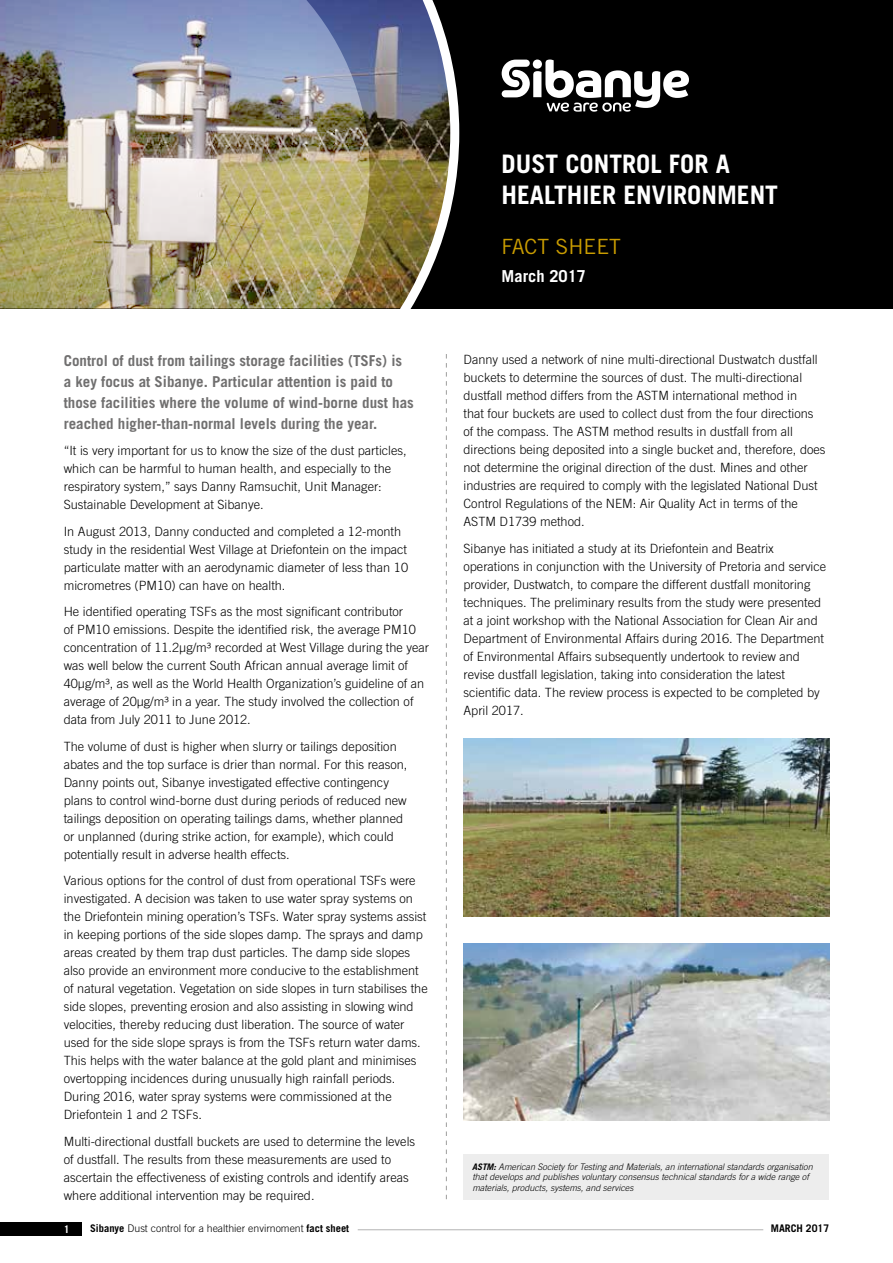
<style>
.page{position:relative;width:893px;height:1263px;background:#fff}
.page>*{position:absolute;margin:0;border:0;box-sizing:border-box;transform-origin:0 0}
.t1{font:700 25.5px/31.3px "Trade Gothic";color:#fff}
.t2{font:21px "Trade Gothic";color:#c99c00}
.t3{font:700 16.5px "Trade Gothic";color:#fff}
.t4{font:700 15px/21px "Trade Gothic";color:#706f6f}
.t5{font:300 12.75px/18px "Trade Gothic";color:#000}
.t6{font:300 10.5px "Trade Gothic";color:#000}
.t7{font:700 10.5px "Trade Gothic";color:#000}
.t8{font:700 10.5px "Trade Gothic";color:#fff}
.t9{font:italic 300 9px/10.5px "Trade Gothic";color:#000}
.s1{font-weight:700}
</style>
<div class="page">
<div style="left:0;top:1222px;width:82px;height:14px;background:#000"></div>
<hr style="left:358px;top:1229px;width:405px;height:1px;background:#b3b2b2">
<div style="left:0;top:0;width:893px;height:308px;background:#000"></div>
<img style="left:369px;top:0;width:90px;height:308px">
<img style="left:0;top:0;width:369px;height:308px">
<svg style="left:502px;top:60px;width:187px;height:52px"></svg>
<svg style="left:446px;top:354px;width:1px;height:845px"></svg>
<img style="left:463px;top:739px;width:366px;height:177px">
<img style="left:463px;top:943px;width:366px;height:177px">
<div style="left:463px;top:1154px;width:366px;height:45px;background:#ededed"></div>
<h1 class="t1" style="left:502px;top:148px;width:278px">DUST CONTROL FOR A<br>HEALTHIER ENVIRONMENT</h1>
<p class="t4" style="left:64px;top:349px;width:352px">Control of dust from tailings storage facilities (TSFs) is<br>a key focus at Sibanye. Particular attention is paid to those facilities where the volume of wind-borne dust has reached higher-than-normal levels during the year.</p>
<p class="t5" style="left:64px;top:441px;width:344px">“It is very important for us to know the size of the dust particles, which can be harmful to human health, and especially to the respiratory system,” says Danny Ramsuchit, Unit Manager:<br>Sustainable Development at Sibanye.</p>
<p class="t5" style="left:64px;top:522px;width:346px">In August 2013, Danny conducted and completed a 12-month study in the residential West Village at Driefontein on the impact particulate matter with an aerodynamic diameter of less than 10 micrometres (PM10) can have on health.</p>
<p class="t5" style="left:64px;top:602px;width:367px">He identified operating TSFs as the most significant contributor<br>of PM10 emissions. Despite the identified risk, the average PM10 concentration of 11.2µg/m³ recorded at West Village during the year was well below the current South African annual average limit of 40µg/m³, as well as the World Health Organization’s guideline of an average of 20µg/m³ in a year. The study involved the collection of data from July 2011 to June 2012.</p>
<p class="t5" style="left:64px;top:737px;width:345px">The volume of dust is higher when slurry or tailings deposition abates and the top surface is drier than normal. For this reason, Danny points out, Sibanye investigated effective contingency plans to control wind-borne dust during periods of reduced new tailings deposition on operating tailings dams, whether planned or unplanned (during strike action, for example), which could potentially result in adverse health effects.</p>
<p class="t5" style="left:64px;top:871px;width:365px">Various options for the control of dust from operational TSFs were investigated. A decision was taken to use water spray systems on the Driefontein mining operation’s TSFs. Water spray systems assist in keeping portions of the side slopes damp. The sprays and damp areas created by them trap dust particles. The damp side slopes also provide an environment more conducive to the establishment of natural vegetation. Vegetation on side slopes in turn stabilises the side slopes, preventing erosion and also assisting in slowing wind velocities, thereby reducing dust liberation. The source of water used for the side slope sprays is from the TSFs return water dams.<br>This helps with the water balance at the gold plant and minimises overtopping incidences during unusually high rainfall periods.<br>During 2016, water spray systems were commissioned at the Driefontein 1 and 2 TSFs.</p>
<p class="t5" style="left:64px;top:1132px;width:353px">Multi-directional dustfall buckets are used to determine the levels of dustfall. The results from these measurements are used to ascertain the effectiveness of existing controls and identify areas where additional intervention may be required.</p>
<h2 class="t2" style="left:502px;top:234px;width:121px">FACT SHEET</h2>
<p class="t3" style="left:502px;top:266px;width:86px">March 2017</p>
<p class="t5" style="left:463px;top:350px;width:364px">Danny used a network of nine multi-directional Dustwatch dustfall buckets to determine the sources of dust. The multi-directional dustfall method differs from the ASTM international method in<br>that four buckets are used to collect dust from the four directions of the compass. The ASTM method results in dustfall from all directions being deposited into a single bucket and, therefore, does not determine the original direction of the dust. Mines and other industries are required to comply with the legislated National Dust Control Regulations of the NEM: Air Quality Act in terms of the ASTM D1739 method.</p>
<p class="t5" style="left:463px;top:539px;width:364px">Sibanye has initiated a study at its Driefontein and Beatrix operations in conjunction with the University of Pretoria and service provider, Dustwatch, to compare the different dustfall monitoring techniques. The preliminary results from the study were presented at a joint workshop with the National Association for Clean Air and Department of Environmental Affairs during 2016. The Department of Environmental Affairs subsequently undertook to review and revise dustfall legislation, taking into consideration the latest scientific data. The review process is expected to be completed by April 2017.</p>
<p class="t9" style="left:472px;top:1161px;width:342px"><span class="s1">ASTM:</span> American Society for Testing and Materials, an international standards organisation that develops and publishes voluntary consensus technical standards for a wide range of materials, products, systems, and services</p>
<p class="t8" style="left:64px;top:1223px;width:7px">1</p>
<p class="t6" style="left:90px;top:1222px;width:261px"><span class="s1">Sibanye</span> Dust control for a healthier envirnoment <span class="s1">fact sheet</span></p>
<p class="t7" style="left:771px;top:1222px;width:60px">MARCH 2017</p>
</div>
